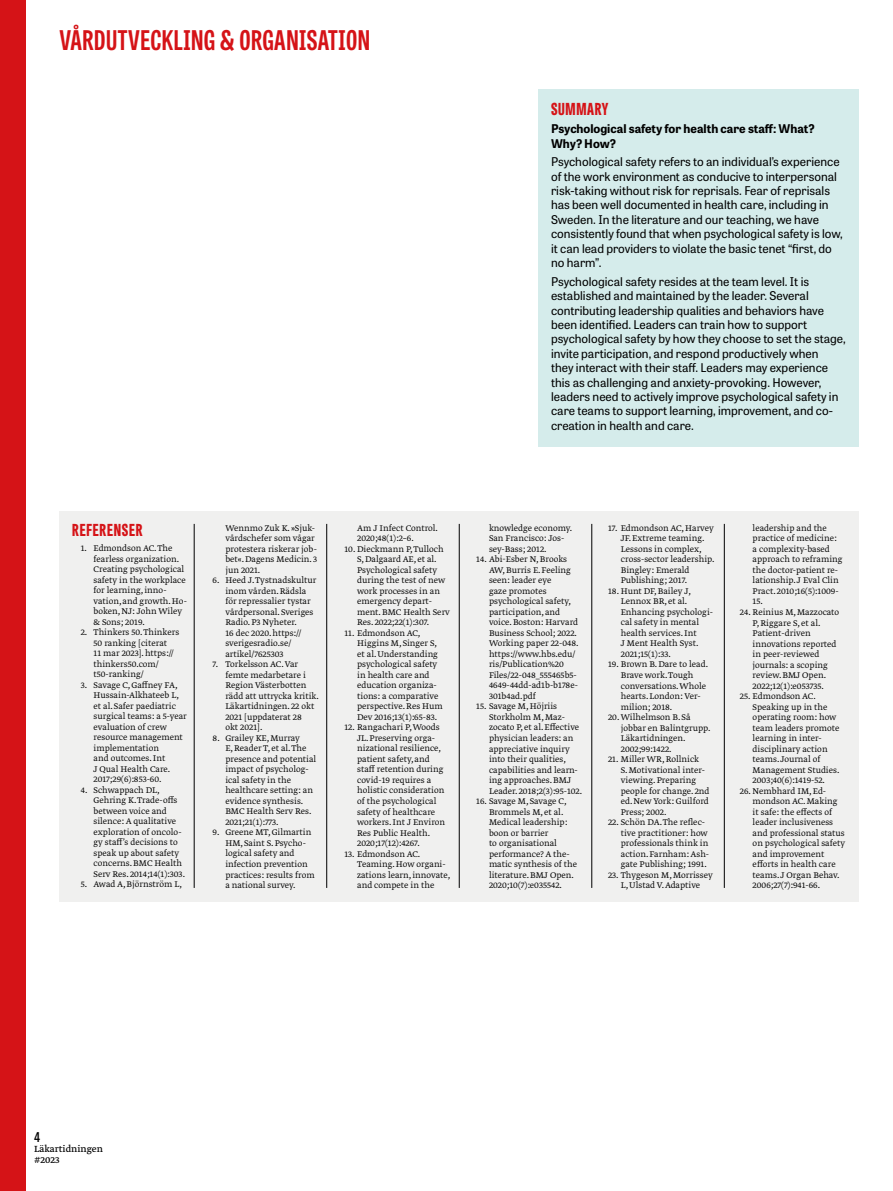
<style>
.page{position:relative;width:893px;height:1191px;background:#fff}
.page>*{position:absolute;margin:0;border:0;box-sizing:border-box;transform-origin:0 0}
.t1{font:700 27px "Tablet Gothic Compressed";letter-spacing:.02em;color:#d51317}
.t2{font:800 16.5px "Tablet Gothic Compressed";letter-spacing:.045em;color:#d51317}
.t3{font:600 13.5px "Tablet Gothic Condensed";color:#000}
.t4{font:12px/14.4px "Tablet Gothic";color:#000}
.t5{font:700 12px/14.4px "Tablet Gothic";color:#000}
.t6{font:10.5px/10.5px "Greta Text Pro";color:#000}
.t7{font:9.75px/10.5px "Greta Text Pro Light Min";color:#000}
</style>
<div class="page">
<div style="left:0;top:0;width:26px;height:1191px;background:#d51317"></div>
<div style="left:60px;top:511px;width:799px;height:390px;background:#f0f0ef"></div>
<hr style="left:194px;top:524px;width:1px;height:364px;background:#000">
<hr style="left:459px;top:524px;width:1px;height:364px;background:#000">
<hr style="left:326px;top:524px;width:1px;height:364px;background:#000">
<hr style="left:591px;top:524px;width:1px;height:364px;background:#000">
<hr style="left:724px;top:524px;width:1px;height:364px;background:#000">
<div style="left:538px;top:89px;width:321px;height:357px;background:#d5eceb"></div>
<h1 class="t1" style="left:60px;top:22px;width:312px">VÅRDUTVECKLING &amp; ORGANISATION</h1>
<h2 class="t2" style="left:551px;top:97px;width:59px">SUMMARY</h2>
<p class="t5" style="left:551px;top:121px;width:265px">Psychological safety for health care staff: What?<br>Why? How?</p>
<p class="t4" style="left:551px;top:154px;width:293px">Psychological safety refers to an individual’s experience of the work environment as conducive to interpersonal risk-taking without risk for reprisals. Fear of reprisals has been well documented in health care, including in Sweden. In the literature and our teaching, we have consistently found that when psychological safety is low, it can lead providers to violate the basic tenet “first, do no harm”.</p>
<p class="t4" style="left:551px;top:274px;width:296px">Psychological safety resides at the team level. It is established and maintained by the leader. Several contributing leadership qualities and behaviors have been identified. Leaders can train how to support psychological safety by how they choose to set the stage, invite participation, and respond productively when<br>they interact with their staff. Leaders may experience this as challenging and anxiety-provoking. However, leaders need to actively improve psychological safety in care teams to support learning, improvement, and co&shy;creation in health and care.</p>
<h2 class="t2" style="left:72px;top:519px;width:72px">REFERENSER</h2>
<p class="t7" style="left:94px;top:543px;width:95px;text-indent:-13px">1. Edmondson AC. The fearless organization.<br>Creating psychological safety in the workplace for learning, inno&shy;vation, and growth. Ho&shy;boken, NJ: John Wiley &amp; Sons; 2019.</p>
<p class="t7" style="left:94px;top:627px;width:87px;text-indent:-13px">2. Thinkers 50. Thinkers<br>50 ranking [citerat<br>11 mar 2023]. https:// thinkers50.com/ t50-ranking/</p>
<p class="t7" style="left:94px;top:680px;width:95px;text-indent:-13px">3. Savage C, Gaffney FA,<br>Hussain-Alkhateeb L, et al. Safer paediatric surgical teams: a 5-year evaluation of crew resource management implementation<br>and outcomes. Int<br>J Qual Health Care.<br>2017;29(6):853-60.</p>
<p class="t7" style="left:94px;top:785px;width:93px;text-indent:-13px">4. Schwappach DL,<br>Gehring K. Trade-offs between voice and silence: A qualitative exploration of oncolo&shy;gy staff’s decisions to speak up about safety concerns. BMC Health<br>Serv Res. 2014;14(1):303.</p>
<p class="t7" style="left:81px;top:879px;width:103px">5. Awad A, Björnström L,</p>
<p class="t7" style="left:225px;top:523px;width:93px">Wennmo Zuk K. »Sjuk&shy;vårdschefer som vågar protestera riskerar job&shy;bet«. Dagens Medicin. 3 jun 2021.</p>
<p class="t7" style="left:225px;top:575px;width:93px;text-indent:-13px">6. Heed J. Tystnadskultur inom vården. Rädsla för repressalier tystar vårdpersonal. Sveriges<br>Radio. P3 Nyheter.<br>16 dec 2020. https:// sverigesradio.se/ artikel/7625303</p>
<p class="t7" style="left:225px;top:659px;width:95px;text-indent:-13px">7. Torkelsson AC. Var femte medarbetare i<br>Region Västerbotten rädd att uttrycka kritik.<br>Läkartidningen. 22 okt<br>2021 [uppdaterat 28<br>okt 2021].</p>
<p class="t7" style="left:225px;top:733px;width:92px;text-indent:-13px">8. Grailey KE, Murray<br>E, Reader T, et al. The presence and potential impact of psycholog&shy;ical safety in the healthcare setting: an evidence synthesis.<br>BMC Health Serv Res.<br>2021;21(1):773.</p>
<p class="t7" style="left:225px;top:827px;width:91px;text-indent:-13px">9. Greene MT, Gilmartin<br>HM, Saint S. Psycho&shy;logical safety and infection prevention practices: results from a national survey.</p>
<p class="t7" style="left:357px;top:523px;width:82px">Am J Infect Control.<br>2020;48(1):2–6.</p>
<p class="t7" style="left:357px;top:544px;width:94px;text-indent:-13px">10. Dieckmann P, Tulloch<br>S, Dalgaard AE, et al.<br>Psychological safety during the test of new work processes in an emergency depart&shy;ment. BMC Health Serv<br>Res. 2022;22(1):307.</p>
<p class="t7" style="left:357px;top:628px;width:87px;text-indent:-13px">11. Edmondson AC,<br>Higgins M, Singer S, et al. Understanding psychological safety in health care and education organiza&shy;tions: a comparative perspective. Res Hum<br>Dev 2016;13(1):65-83.</p>
<p class="t7" style="left:357px;top:722px;width:90px;text-indent:-13px">12. Rangachari P, Woods<br>JL. Preserving orga&shy;nizational resilience, patient safety, and staff retention during covid-19 requires a holistic consideration of the psychological safety of healthcare workers. Int J Environ<br>Res Public Health.<br>2020;17(12):4267.</p>
<p class="t7" style="left:357px;top:848px;width:95px;text-indent:-13px">13. Edmondson AC.<br>Teaming. How organi&shy;zations learn, innovate, and compete in the</p>
<p class="t7" style="left:489px;top:523px;width:85px">knowledge economy.<br>San Francisco: Jos&shy;sey-Bass; 2012.</p>
<p class="t7" style="left:489px;top:554px;width:91px;text-indent:-13px">14. Abi-Esber N, Brooks<br>AW, Burris E. Feeling seen: leader eye<br>gaze promotes psychological safety, participation, and voice. Boston: Harvard<br>Business School; 2022.<br>Working paper 22-048. https://www.hbs.edu/ ris/Publication%20<br>Files/22-048_555465b5-<br>4649-44dd-ad1b-b178e-<br>301b4ad.pdf</p>
<p class="t7" style="left:489px;top:701px;width:95px;text-indent:-13px">15. Savage M, Höjriis<br>Storkholm M, Maz&shy;zocato P, et al. Effective physician leaders: an appreciative inquiry into their qualities, capabilities and learn&shy;ing approaches. BMJ<br>Leader. 2018;2(3):95-102.</p>
<p class="t7" style="left:489px;top:796px;width:90px;text-indent:-13px">16. Savage M, Savage C,<br>Brommels M, et al.<br>Medical leadership: boon or barrier<br>to organisational performance? A the&shy;matic synthesis of the literature. BMJ Open.<br>2020;10(7):e035542.</p>
<p class="t7" style="left:621px;top:523px;width:95px;text-indent:-13px">17. Edmondson AC, Harvey<br>JF. Extreme teaming.<br>Lessons in complex, cross-sector leadership.<br>Bingley: Emerald<br>Publishing; 2017.</p>
<p class="t7" style="left:621px;top:586px;width:93px;text-indent:-13px">18. Hunt DF, Bailey J,<br>Lennox BR, et al.<br>Enhancing psychologi&shy;cal safety in mental health services. Int<br>J Ment Health Syst.<br>2021;15(1):33.</p>
<p class="t7" style="left:608px;top:660px;width:102px">19. Brown B. Dare to lead.</p>
<p class="t7" style="left:621px;top:670px;width:74px">Brave work. Tough</p>
<p class="t7" style="left:621px;top:681px;width:87px">conversations. Whole</p>
<p class="t7" style="left:621px;top:691px;width:80px">hearts. London: Ver-</p>
<p class="t7" style="left:621px;top:702px;width:53px">milion; 2018.</p>
<p class="t7" style="left:608px;top:712px;width:84px">20.Wilhelmson B. Så</p>
<p class="t7" style="left:621px;top:723px;width:91px">jobbar en Balintgrupp.</p>
<p class="t7" style="left:621px;top:733px;width:66px">Läkartidningen.</p>
<p class="t7" style="left:621px;top:744px;width:52px">2002;99:1422.</p>
<p class="t7" style="left:621px;top:754px;width:90px;text-indent:-13px">21. Miller WR, Rollnick<br>S. Motivational inter&shy;viewing. Preparing people for change. 2nd ed. New York: Guilford<br>Press; 2002.</p>
<p class="t7" style="left:621px;top:817px;width:90px;text-indent:-13px">22. Schön DA. The reflec&shy;tive practitioner: how professionals think in action. Farnham: Ash&shy;gate Publishing; 1991.</p>
<p class="t7" style="left:608px;top:870px;width:106px;text-align:center">23. Thygeson M, Morrissey<br>L, Ulstad V. Adaptive</p>
<p class="t7" style="left:753px;top:523px;width:91px">leadership and the practice of medicine: a complexity-based approach to reframing the doctor-patient re&shy;lationship. J Eval Clin<br>Pract. 2010;16(5):1009-<br>15.</p>
<p class="t7" style="left:753px;top:607px;width:88px;text-indent:-13px">24. Reinius M, Mazzocato<br>P, Riggare S, et al.<br>Patient-driven innovations reported in peer-reviewed journals: a scoping review. BMJ Open.<br>2022;12(1):e053735.</p>
<p class="t7" style="left:753px;top:691px;width:88px;text-indent:-13px">25. Edmondson AC.<br>Speaking up in the operating room: how team leaders promote learning in inter&shy;disciplinary action teams. Journal of<br>Management Studies.<br>2003;40(6):1419-52.</p>
<p class="t7" style="left:753px;top:786px;width:94px;text-indent:-13px">26. Nembhard IM, Ed&shy;mondson AC. Making it safe: the effects of leader inclusiveness and professional status on psychological safety and improvement efforts in health care teams. J Organ Behav.<br>2006;27(7):941-66.</p>
<h3 class="t3" style="left:34px;top:1127px;width:8px">4</h3>
<p class="t6" style="left:34px;top:1144px;width:70px">Läkartidningen #2023</p>
</div>
